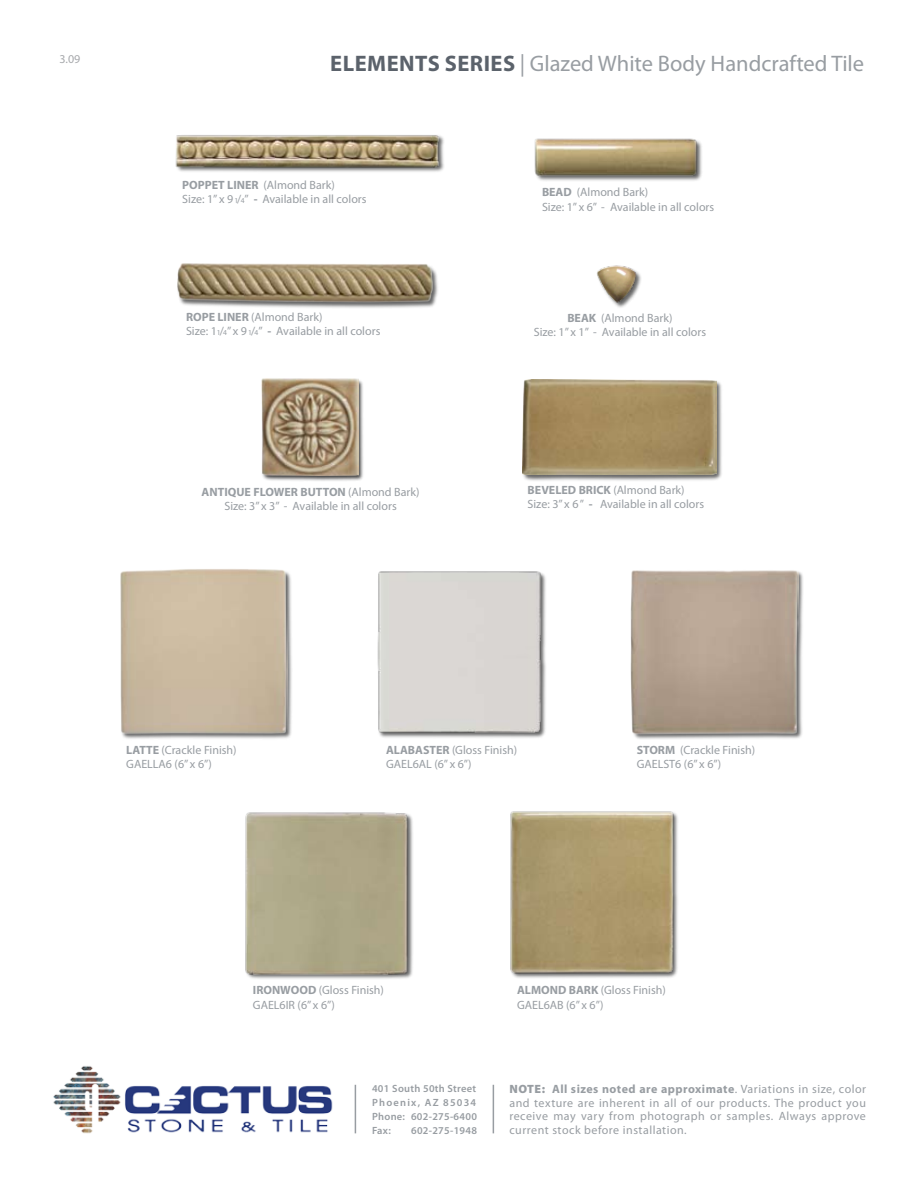
<style>
.page{position:relative;width:918px;height:1188px;background:#fff}
.page>*{position:absolute;margin:0;border:0;box-sizing:border-box;transform-origin:0 0}
.t1{font:22.5px "Myriad Pro";color:#989da2}
.t2{font:12px/14.4px "Myriad Pro";color:#989da2}
.t3{font:700 12px "Myriad Pro";color:#989da2}
.t4{font:12px "Myriad Pro";color:#a7a9ac}
.t5{font:600 10.5px/13.8px "Myriad Pro";letter-spacing:.025em;color:#989da2;text-align:justify}
.s1{font-weight:700;color:#5b626b}
.s2{font-size:7.5px}
.s3{font-weight:700}
.s4{font-weight:900}
</style>
<div class="page">
<img style="left:53px;top:1066px;width:280px;height:68px">
<hr style="left:355px;top:1085px;width:1px;height:48px;background:#989da2">
<hr style="left:493px;top:1085px;width:1px;height:48px;background:#989da2">
<img style="left:377px;top:571px;width:168px;height:167px">
<img style="left:510px;top:811px;width:168px;height:167px">
<img style="left:245px;top:812px;width:168px;height:167px">
<div style="left:596px;top:266px;width:46px;height:43px;background:#000;opacity:.6"></div>
<img style="left:596px;top:265px;width:42px;height:41px">
<div style="left:534px;top:139px;width:169px;height:43px;background:#000;opacity:.6"></div>
<img style="left:534px;top:138px;width:168px;height:41px">
<div style="left:175px;top:133px;width:270px;height:41px;background:#000;opacity:.6"></div>
<img style="left:175px;top:133px;width:270px;height:38px">
<div style="left:630px;top:570px;width:175px;height:170px;background:#000;opacity:.6"></div>
<img style="left:630px;top:570px;width:169px;height:167px">
<div style="left:120px;top:568px;width:174px;height:172px;background:#000;opacity:.6"></div>
<img style="left:120px;top:568px;width:168px;height:168px">
<div style="left:261px;top:378px;width:104px;height:104px;background:#000;opacity:.75"></div>
<img style="left:261px;top:378px;width:97px;height:97px">
<div style="left:176px;top:263px;width:264px;height:46px;background:#000;opacity:.6"></div>
<img style="left:176px;top:263px;width:259px;height:41px">
<div style="left:521px;top:378px;width:203px;height:104px;background:#000;opacity:.6"></div>
<img style="left:522px;top:379px;width:194px;height:95px">
<p class="t4" style="left:59px;top:52px;width:22px">3.09</p>
<h1 class="t1" style="left:330px;top:49px;width:535px"><span class="s1">elements Series</span> | Glazed White Body Handcrafted Tile</h1>
<p class="t2" style="left:182px;top:177px;width:186px;text-indent:81px">(Almond Bark)<br>Size: 1” x 9 <span class="s2">1</span>/<span class="s2">4</span>” <span class="s3">-</span> Available in all colors</p>
<p class="t3" style="left:182px;top:177px;width:53px">POPPET LINER</p>
<p class="t2" style="left:186px;top:309px;width:196px;text-indent:65px">(Almond Bark)<br>Size: 1<span class="s2">1</span>/<span class="s2">4</span>” x 9 <span class="s2">1</span>/<span class="s2">4</span>” <span class="s3">-</span> Available in all colors</p>
<p class="t3" style="left:186px;top:309px;width:39px">ROPE LINER</p>
<p class="t2" style="left:202px;top:485px;width:219px;text-align:center"><span class="s3">ANTIQUE FLOWER BUTTON</span> (Almond Bark)<br>Size: 3” x 3” - Available in all colors</p>
<p class="t2" style="left:542px;top:185px;width:174px"><span class="s3">BEAD</span> (Almond Bark)<br>Size: 1” x 6” - Available in all colors</p>
<p class="t2" style="left:534px;top:311px;width:174px;text-align:center"><span class="s3">BEAK</span> (Almond Bark)<br>Size: 1” x 1” - Available in all colors</p>
<p class="t2" style="left:528px;top:482px;width:178px"><span class="s3">BEVELED BRICK</span> (Almond Bark)<br>Size: 3” x 6” <span class="s3">-</span> Available in all colors</p>
<p class="t2" style="left:126px;top:742px;width:112px;text-indent:35px">(Crackle Finish)<br>GAELLA6 (6” x 6”)</p>
<p class="t3" style="left:126px;top:742px;width:21px">LATTE</p>
<p class="t2" style="left:386px;top:742px;width:133px;text-indent:66px">(Gloss Finish)<br>GAEL6AL (6” x 6”)</p>
<p class="t3" style="left:386px;top:742px;width:45px">ALABASTER</p>
<p class="t2" style="left:637px;top:742px;width:120px"><span class="s3">STORM</span> (Crackle Finish)<br>GAELST6 (6” x 6”)</p>
<p class="t2" style="left:253px;top:983px;width:133px"><span class="s3">IRONWOOD</span> (Gloss Finish)<br>GAEL6IR (6” x 6”)</p>
<p class="t5" style="left:372px;top:1081px;width:106px">401 South 50th Street Phoenix, AZ 85034<br>Phone: 602-275-6400<br>Fax:</p>
<p class="t5" style="left:411px;top:1123px;width:67px">602-275-1948</p>
<p class="t2" style="left:517px;top:983px;width:150px"><span class="s3">ALMOND BARK</span> (Gloss Finish)<br>GAEL6AB (6” x 6”)</p>
<p class="t2" style="left:509px;top:1082px;width:358px;line-height:13.5px;text-align:justify"><span class="s4">NOTE:</span> <span class="s3">All sizes noted are approximate</span>. Variations in size, color and texture are inherent in all of our products. The product you receive may vary from photograph or samples. Always approve current stock before installation.</p>
</div>
